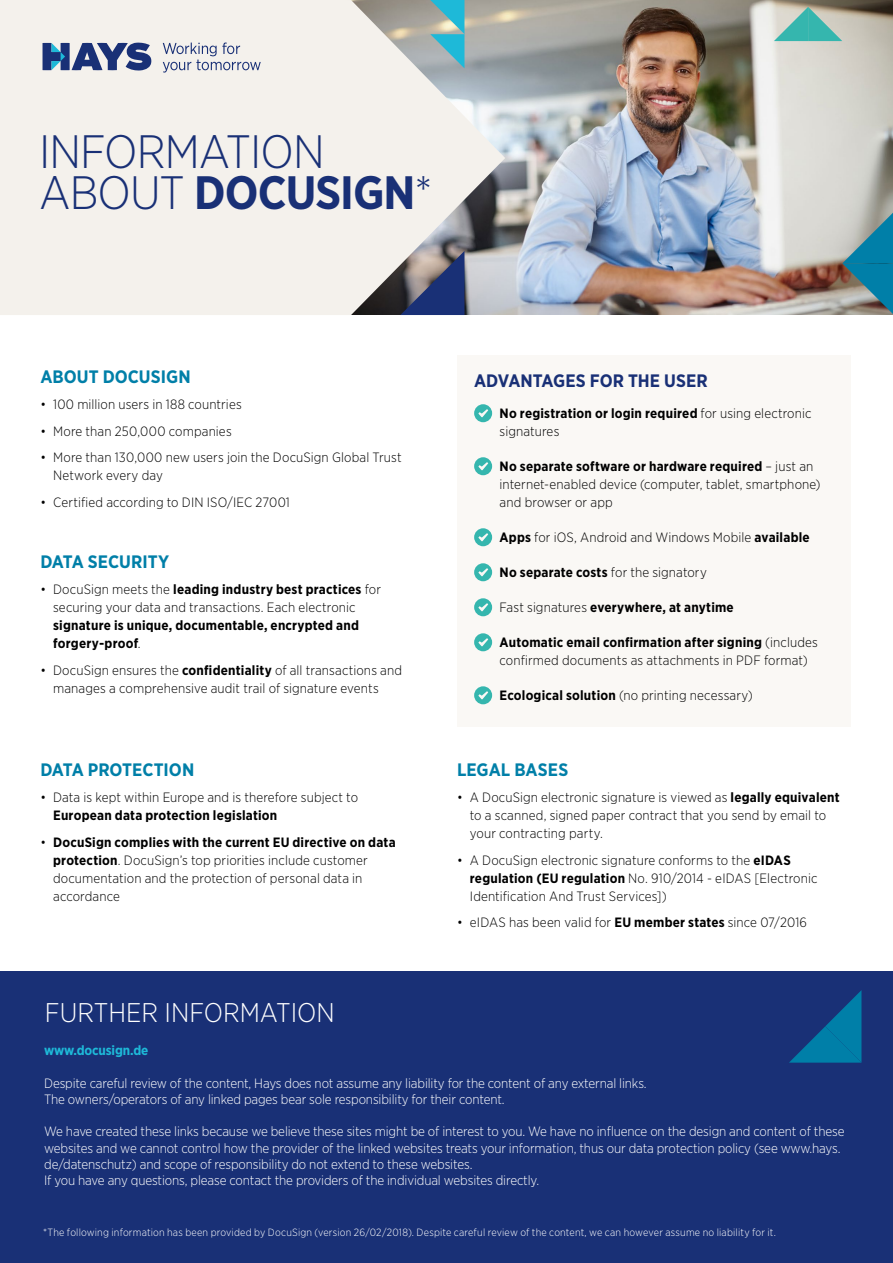
<style>
.page{position:relative;width:893px;height:1263px;background:#fff}
.page>*{position:absolute;margin:0;border:0;box-sizing:border-box;transform-origin:0 0}
.t1{font:700 46.8px "Gotham Narrow";letter-spacing:-.02em;color:#193076}
.t2{font:300 46.8px "Gotham Narrow";letter-spacing:-.02em;color:#193076}
.Bodycopy{font:300 27px "Gotham Narrow";color:#fff}
.Bodycopy-2{font:700 18px "Gotham Narrow";color:#007fa8}
.Bodycopy-3{font:700 18px "Gotham Narrow";color:#193076}
.Bodycopy-4{font:300 13.5px/18px "Gotham Narrow";letter-spacing:.01em;color:#000}
.Bodycopy_White{font:300 13.5px/16.2px "Gotham Narrow";letter-spacing:-.01em;color:#fff}
.Bodycopy-5{font:700 13.5px/18px "Gotham Narrow";letter-spacing:.015em;color:#000}
.Bodycopy_White-2{font:700 13.5px "Gotham Narrow";letter-spacing:-.01em;color:#1eb9d8}
.Bodycopy-6{font:300 10.5px "Gotham Narrow";letter-spacing:.015em;color:#fff}
.s1{font-weight:300}
.s2{font-weight:700}
</style>
<div class="page">
<div style="left:1px;top:972px;width:892px;height:291px;background:#193076"></div>
<img style="left:505px;top:0;width:388px;height:315px">
<svg style="left:0;top:0;width:505px;height:315px;background:#e8e6e2"></svg>
<div style="left:457px;top:356px;width:393px;height:371px;background:#faf8f5"></div>
<svg style="left:474px;top:404px;width:18px;height:18px"></svg>
<svg style="left:474px;top:457px;width:18px;height:18px"></svg>
<svg style="left:474px;top:528px;width:18px;height:18px"></svg>
<svg style="left:474px;top:563px;width:18px;height:18px"></svg>
<svg style="left:474px;top:598px;width:18px;height:18px"></svg>
<svg style="left:474px;top:633px;width:18px;height:18px"></svg>
<svg style="left:474px;top:686px;width:18px;height:18px"></svg>
<svg style="left:430px;top:0;width:34px;height:68px;background:#6bb6c2"></svg>
<svg style="left:842px;top:213px;width:51px;height:101px;background:#548f9e"></svg>
<svg style="left:774px;top:7px;width:68px;height:34px;background:#83c0b6"></svg>
<svg style="left:400px;top:251px;width:64px;height:64px;background:#555b7b"></svg>
<svg style="left:163px;top:43px;width:98px;height:30px;background:#cfd0d8"></svg>
<svg style="left:43px;top:43px;width:109px;height:28px;background:#6376a1"></svg>
<svg style="left:789px;top:991px;width:72px;height:72px"></svg>
<p class="t2" style="left:39px;top:123px;width:287px">INFORMATION</p>
<p class="t1" style="left:39px;top:162px;width:395px"><span class="s1">ABOUT</span> DOCUSIGN<span class="s1">*</span></p>
<p class="Bodycopy-2" style="left:40px;top:365px;width:152px">ABOUT DOCUSIGN</p>
<p class="Bodycopy-4" style="left:40px;top:395px;width:203px">• 100 million users in 188 countries</p>
<p class="Bodycopy-4" style="left:40px;top:422px;width:193px">• More than 250,000 companies</p>
<p class="Bodycopy-4" style="left:53px;top:448px;width:350px;text-indent:-13px">• More than 130,000 new users join the DocuSign Global Trust<br>Network every day</p>
<p class="Bodycopy-4" style="left:40px;top:493px;width:251px">• Certified according to DIN ISO/IEC 27001</p>
<p class="Bodycopy-2" style="left:40px;top:550px;width:130px">DATA SECURITY</p>
<p class="Bodycopy-5" style="left:53px;top:580px;width:329px;text-indent:-13px"><span class="s1">• DocuSign meets the</span> leading industry best practices <span class="s1">for securing your data and transactions. Each electronic </span>signature is unique, documentable, encrypted and forgery-proof<span class="s1">.</span></p>
<p class="Bodycopy-4" style="left:53px;top:660px;width:350px;text-indent:-13px">• DocuSign ensures the <span class="s2">confidentiality</span> of all transactions and manages a comprehensive audit trail of signature events</p>
<p class="Bodycopy-2" style="left:40px;top:758px;width:155px">DATA PROTECTION</p>
<p class="Bodycopy-4" style="left:53px;top:788px;width:306px;text-indent:-13px">• Data is kept within Europe and is therefore subject to<br><span class="s2">European data protection legislation</span></p>
<p class="Bodycopy-4" style="left:53px;top:832px;width:344px;text-indent:-13px">• <span class="s2">DocuSign complies with the current EU directive on data protection</span>. DocuSign’s top priorities include customer documentation and the protection of personal data in accordance</p>
<p class="Bodycopy" style="left:45px;top:995px;width:291px">FURTHER INFORMATION</p>
<p class="Bodycopy-3" style="left:474px;top:369px;width:235px">ADVANTAGES FOR THE USER</p>
<p class="Bodycopy-5" style="left:500px;top:404px;width:313px">No registration or login required <span class="s1">for using electronic signatures</span></p>
<p class="Bodycopy-4" style="left:500px;top:457px;width:322px"><span class="s2">No separate software or hardware required</span> – just an internet-enabled device (computer, tablet, smartphone) and browser or app</p>
<p class="Bodycopy-4" style="left:500px;top:528px;width:312px"><span class="s2">Apps</span> for iOS, Android and Windows Mobile <span class="s2">available</span></p>
<p class="Bodycopy-5" style="left:500px;top:563px;width:209px">No separate costs <span class="s1">for the signatory</span></p>
<p class="Bodycopy-5" style="left:500px;top:598px;width:236px"><span class="s1">Fast signatures</span> everywhere, at anytime</p>
<p class="Bodycopy-4" style="left:500px;top:633px;width:320px"><span class="s2">Automatic email confirmation after signing</span> (includes confirmed documents as attachments in PDF format)</p>
<p class="Bodycopy-4" style="left:500px;top:686px;width:255px"><span class="s2">Ecological solution</span> (no printing necessary)</p>
<p class="Bodycopy-2" style="left:457px;top:758px;width:113px">LEGAL BASES</p>
<p class="Bodycopy-4" style="left:470px;top:788px;width:371px;text-indent:-13px">• A DocuSign electronic signature is viewed as <span class="s2">legally equivalent </span>to a scanned, signed paper contract that you send by email to your contracting party.</p>
<p class="Bodycopy-4" style="left:470px;top:850px;width:349px;text-indent:-13px">• A DocuSign electronic signature conforms to the <span class="s2">eIDAS regulation (EU regulation</span> No. 910/2014 - eIDAS [Electronic<br>Identification And Trust Services])</p>
<p class="Bodycopy-4" style="left:457px;top:913px;width:351px">• eIDAS has been valid for <span class="s2">EU member states</span> since 07/2016</p>
<p class="Bodycopy_White-2" style="left:44px;top:1042px;width:106px">www.docusign.de</p>
<p class="Bodycopy_White" style="left:44px;top:1075px;width:604px">Despite careful review of the content, Hays does not assume any liability for the content of any external links.</p>
<p class="Bodycopy_White" style="left:44px;top:1091px;width:462px">The owners/operators of any linked pages bear sole responsibility for their content.</p>
<p class="Bodycopy_White" style="left:44px;top:1123px;width:802px">We have created these links because we believe these sites might be of interest to you. We have no influence on the design and content of these websites and we cannot control how the provider of the linked websites treats your information, thus our data protection policy (see www.hays. de/datenschutz) and scope of responsibility do not extend to these websites.</p>
<p class="Bodycopy_White" style="left:44px;top:1172px;width:496px">If you have any questions, please contact the providers of the individual websites directly.</p>
<p class="Bodycopy-6" style="left:43px;top:1226px;width:734px">*The following information has been provided by DocuSign (version 26/02/2018). Despite careful review of the content, we can however assume no liability for it.</p>
</div>
